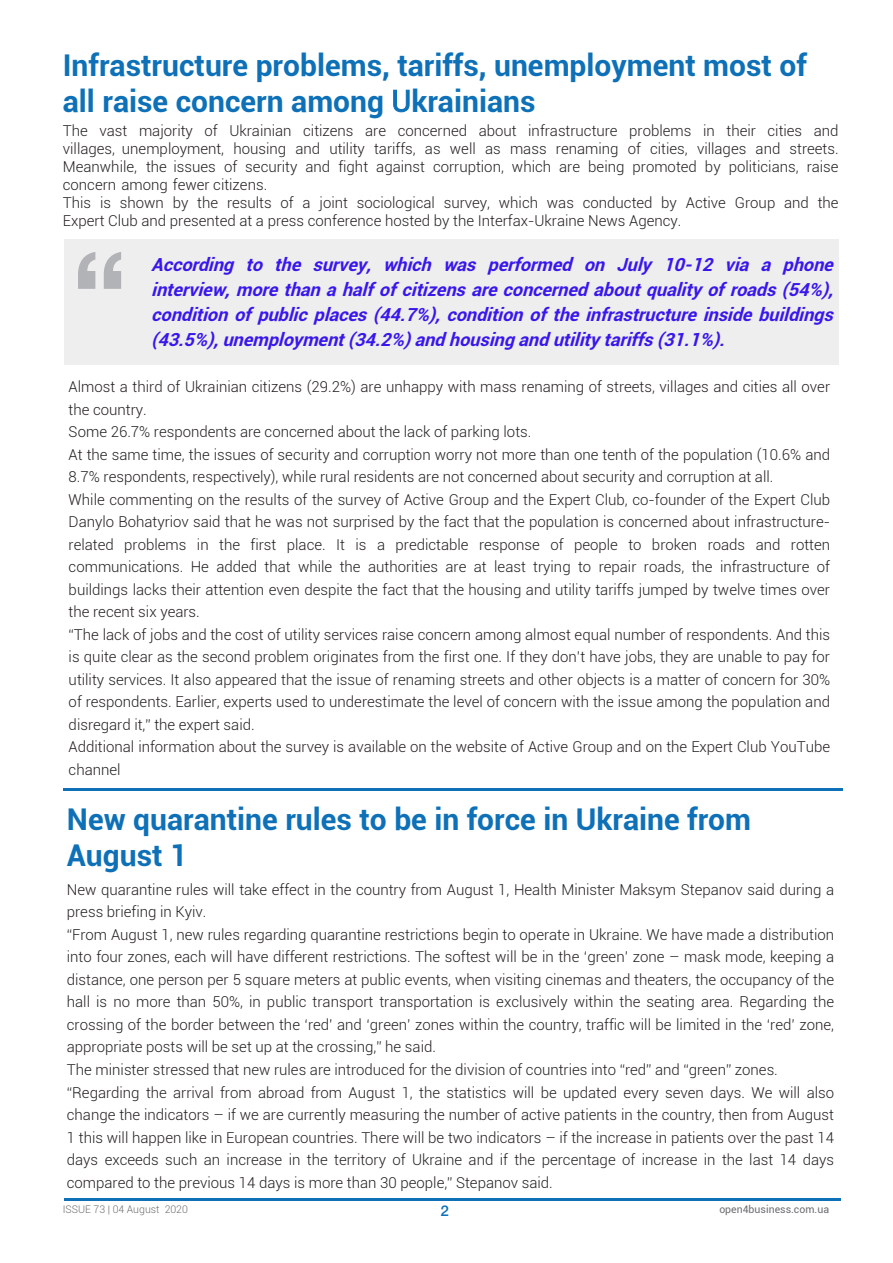
<style>
.page{position:relative;width:893px;height:1263px;background:#fff}
.page>*{position:absolute;margin:0;border:0;box-sizing:border-box;transform-origin:0 0}
.t1{font:700 30px/36px "Roboto";color:#0e71b8}
.t2{font:italic 700 18px/25.2px "Roboto";color:#3717ec;text-align:justify}
.t3{font:300 15px/22.5px "Roboto";color:#231f20}
.t4{font:500 15px "Helvetica Neue Cyr";color:#0e71b8}
.t5{font:300 10.5px "Roboto";color:#6c6d70}
.t6{font:10.5px "Roboto";color:#6c6d70}
.s1{font-weight:400}
</style>
<div class="page">
<hr style="left:64px;top:1198px;width:776px;height:3px;background:#0e71b8">
<hr style="left:63px;top:788px;width:779px;height:3px;background:#0e71b8">
<div style="left:64px;top:239px;width:775px;height:126px;background:#eeeeef"></div>
<svg style="left:78px;top:252px;width:43px;height:37px"></svg>
<h1 class="t1" style="left:63px;top:46px;width:745px">Infrastructure problems, tariffs, unemployment most of all raise concern among <span class="s1">U</span>krainians</h1>
<p class="t3" style="left:63px;top:121px;width:777px;line-height:18px">The vast majority of Ukrainian citizens are concerned about infrastructure problems in their cities and villages, unemployment, housing and utility tariffs, as well as mass renaming of cities, villages and streets.<br>Meanwhile, the issues of security and fight against corruption, which are being promoted by politicians, raise concern among fewer citizens.<br>This is shown by the results of a joint sociological survey, which was conducted by Active Group and the Expert Club and presented at a press conference hosted by the Interfax-Ukraine News Agency.</p>
<p class="t2" style="left:151px;top:251px;width:689px">According to the survey, which was performed on July 10-12 via a phone interview,morethanahalfofcitizensareconcernedaboutqualityofroads(54%), conditionofpublicplaces(44.7%),conditionoftheinfrastructureinsidebuildings (43.5%),unemployment(34.2%)andhousingandutilitytariffs(31.1%).</p>
<p class="t3" style="left:69px;top:375px;width:763px">Almost a third of Ukrainian citizens (29.2%) are unhappy with mass renaming of streets, villages and cities all over the country.<br>Some 26.7% respondents are concerned about the lack of parking lots.<br>At the same time, the issues of security and corruption worry not more than one tenth of the population (10.6% and 8.7% respondents, respectively), while rural residents are not concerned about security and corruption at all.<br>While commenting on the results of the survey of Active Group and the Expert Club, co-founder of the Expert Club Danylo Bohatyriov said that he was not surprised by the fact that the population is concerned about infrastructure&shy;related problems in the first place. It is a predictable response of people to broken roads and rotten communications. He added that while the authorities are at least trying to repair roads, the infrastructure of buildings lacks their attention even despite the fact that the housing and utility tariffs jumped by twelve times over the recent six years.<br>“The lack of jobs and the cost of utility services raise concern among almost equal number of respondents. And this is quite clear as the second problem originates from the first one. If they don’t have jobs, they are unable to pay for utility services. It also appeared that the issue of renaming streets and other objects is a matter of concern for 30% of respondents. Earlier, experts used to underestimate the level of concern with the issue among the population and disregard it,” the expert said.<br>Additional information about the survey is available on the website of Active Group and on the Expert Club YouTube channel</p>
<h1 class="t1" style="left:67px;top:800px;width:686px">New quarantine rules to be in force in Ukraine from<br>August 1</h1>
<p class="t3" style="left:67px;top:878px;width:769px">New quarantine rules will take effect in the country from August 1, Health Minister Maksym Stepanov said during a press briefing in Kyiv.<br>“From August 1, new rules regarding quarantine restrictions begin to operate in Ukraine. We have made a distribution into four zones, each will have different restrictions. The softest will be in the ‘green’ zone – mask mode, keeping a distance, one person per 5 square meters at public events, when visiting cinemas and theaters, the occupancy of the hall is no more than 50%, in public transport transportation is exclusively within the seating area. Regarding the crossing of the border between the ‘red’ and ‘green’ zones within the country, traffic will be limited in the ‘red’ zone, appropriate posts will be set up at the crossing,” he said.<br>The minister stressed that new rules are introduced for the division of countries into “red” and “green” zones. “Regarding the arrival from abroad from August 1, the statistics will be updated every seven days. We will also change the indicators – if we are currently measuring the number of active patients in the country, then from August 1 this will happen like in European countries. There will be two indicators – if the increase in patients over the past 14 days exceeds such an increase in the territory of Ukraine and if the percentage of increase in the last 14 days compared to the previous 14 days is more than 30 people,” Stepanov said.</p>
<p class="t5" style="left:63px;top:1202px;width:127px">ISSUE 73 | 04 August 2020</p>
<p class="t6" style="left:719px;top:1201px;width:111px">open4business.com.ua</p>
<p class="t4" style="left:441px;top:1203px;width:10px">2</p>
</div>
